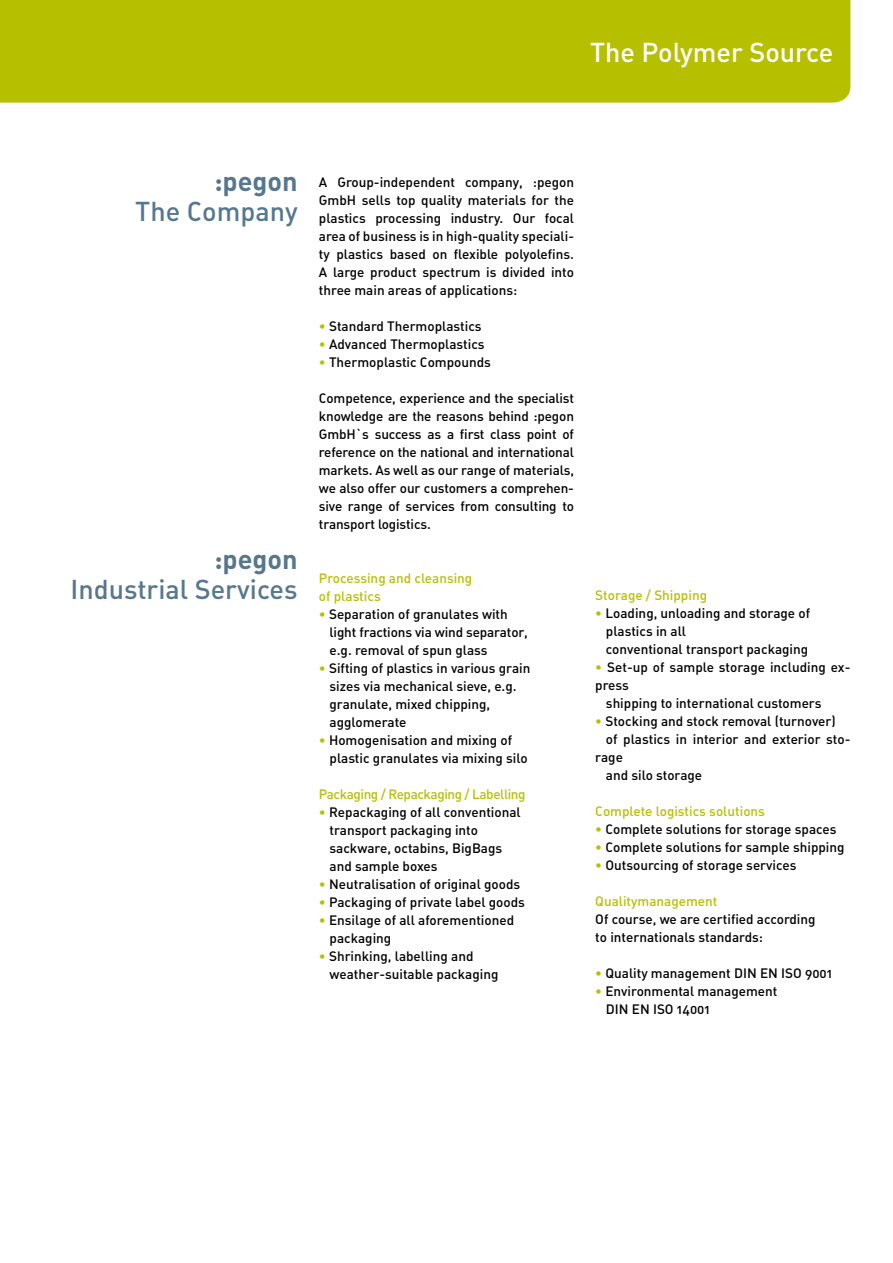
<style>
.page{position:relative;width:893px;height:1263px;background:#fff}
.page>*{position:absolute;margin:0;border:0;box-sizing:border-box;transform-origin:0 0}
.t1{font:27px "DIN Medium Alternate";color:#56778e}
.t2{font:27px "DIN Medium Alternate";color:#fff}
.t3{font:27px "DIN Bold Alternate";color:#56778e}
.t4{font:13.5px/18px "DIN Medium Alternate";color:#000}
.t5{font:13.5px/18px "DIN Medium Alternate";color:#b7c000}
.t6{font:13.5px "DIN Medium Alternate";letter-spacing:-.03em;color:#b7c000}
.s1{color:#b7c000}
</style>
<div class="page">
<div style="left:0;top:0;width:850px;height:103px;background:#b7c000"></div>
<h1 class="t2" style="left:590px;top:35px;width:245px">The Polymer Source</h1>
<h1 class="t3" style="left:214px;top:164px;width:85px">:pegon</h1>
<h1 class="t1" style="left:135px;top:194px;width:164px">The Company</h1>
<h1 class="t3" style="left:214px;top:542px;width:85px">:pegon</h1>
<h1 class="t1" style="left:71px;top:572px;width:228px">Industrial Services</h1>
<p class="t4" style="left:319px;top:172px;width:257px;text-align:justify">A Group-independent company, :pegon GmbH sells top quality materials for the plastics processing industry. Our focal area of business is in high-quality speciali&shy;ty plastics based on flexible polyolefins.<br>A large product spectrum is divided into three main areas of applications:</p>
<p class="t4" style="left:319px;top:316px;width:164px"><span class="s1">•</span> Standard Thermoplastics</p>
<p class="t4" style="left:319px;top:334px;width:167px"><span class="s1">•</span> Advanced Thermoplastics</p>
<p class="t4" style="left:319px;top:352px;width:174px"><span class="s1">•</span> Thermoplastic Compounds</p>
<p class="t4" style="left:319px;top:388px;width:257px;text-align:justify">Competence, experience and the specialist knowledge are the reasons behind :pegon GmbH`s success as a first class point of reference on the national and international markets. As well as our range of materials, we also offer our customers a comprehen&shy;sive range of services from consulting to transport logistics.</p>
<p class="t5" style="left:319px;top:568px;width:155px">Processing and cleansing of plastics</p>
<p class="t4" style="left:330px;top:604px;width:200px;text-indent:-11px"><span class="s1">•</span> Separation of granulates with light fractions via wind separator, e.g. removal of spun glass</p>
<p class="t4" style="left:330px;top:658px;width:202px;text-indent:-11px"><span class="s1">•</span> Sifting of plastics in various grain sizes via mechanical sieve, e.g. granulate, mixed chipping, agglomerate</p>
<p class="t4" style="left:330px;top:730px;width:200px;text-indent:-11px"><span class="s1">•</span> Homogenisation and mixing of plastic granulates via mixing silo</p>
<p class="t6" style="left:319px;top:785px;width:208px">Packaging / Repackaging / Labelling</p>
<p class="t4" style="left:330px;top:802px;width:193px;text-indent:-11px"><span class="s1">•</span> Repackaging of all conventional transport packaging into sackware, octabins, BigBags and sample boxes</p>
<p class="t4" style="left:319px;top:874px;width:203px"><span class="s1">•</span> Neutralisation of original goods</p>
<p class="t4" style="left:319px;top:892px;width:208px"><span class="s1">•</span> Packaging of private label goods</p>
<p class="t4" style="left:330px;top:910px;width:186px;text-indent:-11px"><span class="s1">•</span> Ensilage of all aforementioned packaging</p>
<p class="t4" style="left:330px;top:946px;width:170px;text-indent:-11px"><span class="s1">•</span> Shrinking, labelling and weather-suitable packaging</p>
<p class="t5" style="left:595px;top:586px;width:113px">Storage / Shipping</p>
<p class="t4" style="left:606px;top:604px;width:206px;text-indent:-11px"><span class="s1">•</span> Loading, unloading and storage of plastics in all<br>conventional transport packaging</p>
<p class="t4" style="left:595px;top:658px;width:257px"><span class="s1">•</span> Set-up of sample storage including ex-</p>
<p class="t4" style="left:595px;top:676px;width:35px">press</p>
<p class="t4" style="left:606px;top:694px;width:217px">shipping to international customers</p>
<p class="t4" style="left:595px;top:712px;width:242px"><span class="s1">•</span> Stocking and stock removal (turnover)</p>
<p class="t4" style="left:606px;top:730px;width:246px">of plastics in interior and exterior sto-</p>
<p class="t4" style="left:595px;top:748px;width:29px">rage</p>
<p class="t4" style="left:606px;top:766px;width:98px">and silo storage</p>
<p class="t5" style="left:595px;top:802px;width:171px">Complete logistics solutions</p>
<p class="t4" style="left:595px;top:820px;width:243px"><span class="s1">•</span> Complete solutions for storage spaces</p>
<p class="t4" style="left:595px;top:838px;width:251px"><span class="s1">•</span> Complete solutions for sample shipping</p>
<p class="t4" style="left:595px;top:856px;width:203px"><span class="s1">•</span> Outsourcing of storage services</p>
<p class="t5" style="left:595px;top:892px;width:124px">Qualitymanagement</p>
<p class="t4" style="left:595px;top:910px;width:222px">Of course, we are certified according to internationals standards:</p>
<p class="t4" style="left:595px;top:964px;width:238px"><span class="s1">•</span> Quality management DIN EN ISO 9001</p>
<p class="t4" style="left:606px;top:982px;width:173px;text-indent:-11px"><span class="s1">•</span> Environmental management<br>DIN EN ISO 14001</p>
</div>
